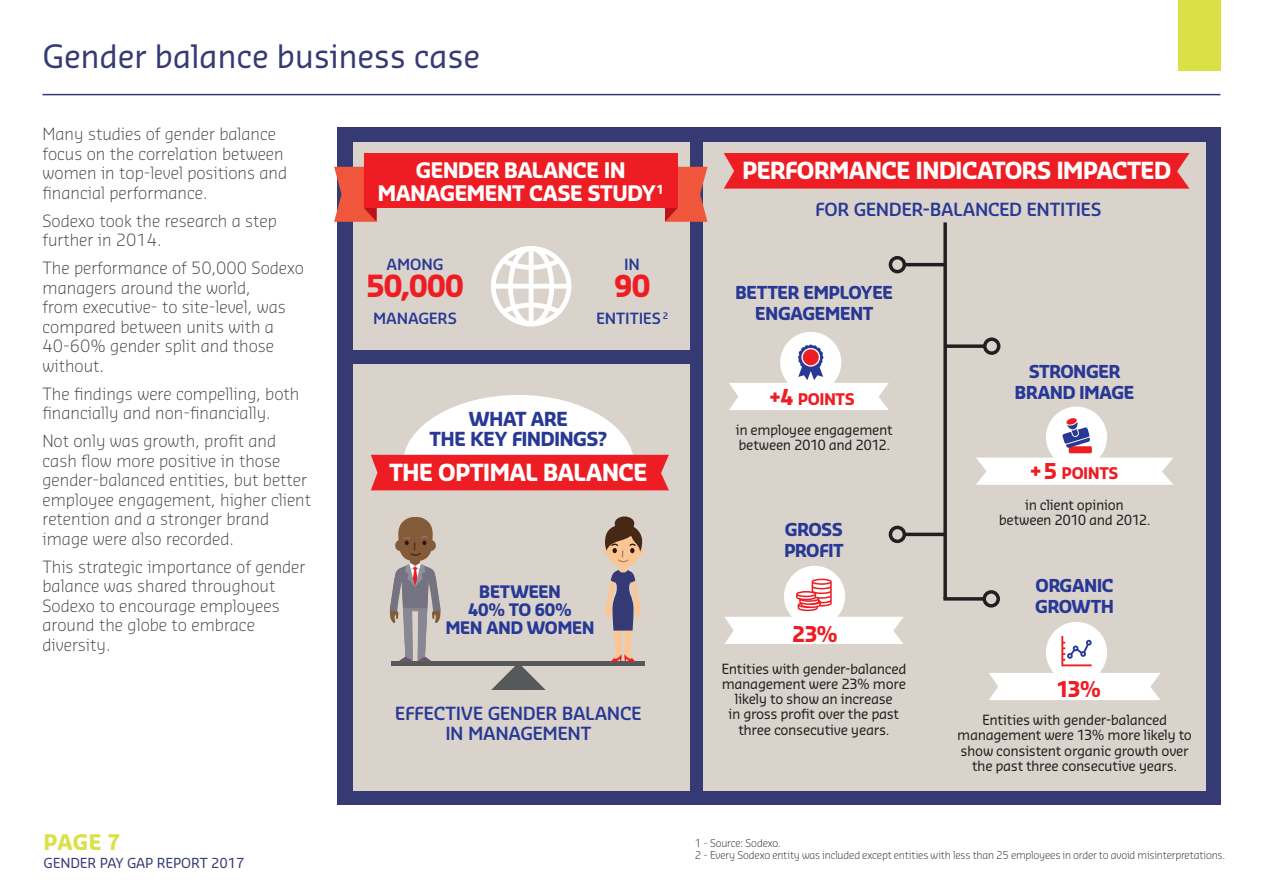
<style>
.page{position:relative;width:1263px;height:893px;background:#fff}
.page>*{position:absolute;margin:0;border:0;box-sizing:border-box;transform-origin:0 0}
.t1{font:31.5px "Sansa Pro";letter-spacing:-.01em;color:#363a74}
.t2{font:700 29.85px "Sansa Pro";letter-spacing:-.02em;color:#ee1d23}
.t3{font:700 22.95px "Sansa Pro";letter-spacing:-.04em;color:#fff}
.t4{font:700 21.3px "Sansa Pro";color:#ee1d23}
.t5{font:700 21px "Sansa Pro";color:#dae146}
.t6{font:700 20.85px/22.6px "Sansa Pro";letter-spacing:-.045em;color:#fff;text-align:center}
.t7{font:700 18.9px/20.1px "Sansa Pro";letter-spacing:-.045em;color:#273895;text-align:center}
.t8{font:600 17.7px/20.4px "Sansa Pro";letter-spacing:-.025em;color:#273895;text-align:center}
.t9{font:700 17.4px/20.9px "Sansa Pro";letter-spacing:-.04em;color:#273895;text-align:center}
.t10{font:700 16.8px/18.5px "Sansa Pro";letter-spacing:-.04em;color:#273895;text-align:center}
.t11{font:300 16.5px/19.5px "Sansa Pro";color:#3e3e3f}
.t12{font:700 15.75px "Sansa Pro";letter-spacing:-.03em;color:#ee1d23}
.t13{font:600 15.15px "Sansa Pro";letter-spacing:-.01em;color:#273895}
.t14{font:13.8px/15.3px "Sansa Pro";letter-spacing:-.025em;color:#231f20;text-align:center}
.t15{font:13.5px "Sansa Pro";letter-spacing:-.01em;color:#363a74}
.t16{font:300 10.5px/12px "Sansa Pro";letter-spacing:-.015em;color:#231f20}
.s1{font-size:21.3px}
</style>
<div class="page">
<div style="left:1178px;top:0;width:42px;height:71px;background:#dae145"></div>
<hr style="left:43px;top:94px;width:1177px;height:1px;background:#363a74">
<div style="left:337px;top:128px;width:883px;height:677px;background:#363a74"></div>
<div style="left:353px;top:142px;width:337px;height:208px;background:#d9d3cc"></div>
<div style="left:704px;top:142px;width:502px;height:649px;background:#d9d3cc"></div>
<div style="left:353px;top:364px;width:337px;height:427px;background:#d9d3cc"></div>
<svg style="left:665px;top:153px;width:42px;height:69px"></svg>
<svg style="left:334px;top:166px;width:43px;height:56px;background:#e55e4b"></svg>
<div style="left:364px;top:153px;width:314px;height:55px;background:#ee1d23"></div>
<svg style="left:371px;top:395px;width:298px;height:95px"></svg>
<svg style="left:491px;top:665px;width:55px;height:25px"></svg>
<hr style="left:391px;top:661px;width:254px;height:4px;background:#57585a">
<svg style="left:491px;top:246px;width:80px;height:80px"></svg>
<svg style="left:943px;top:222px;width:4px;height:375px"></svg>
<svg style="left:944px;top:344px;width:39px;height:4px"></svg>
<div style="left:983px;top:337px;width:17px;height:18px;border:3px solid #231f20;border-radius:50%"></div>
<svg style="left:943px;top:597px;width:39px;height:4px"></svg>
<div style="left:982px;top:590px;width:18px;height:18px;border:3px solid #231f20;border-radius:50%"></div>
<hr style="left:904px;top:533px;width:41px;height:3px;background:#231f20">
<div style="left:889px;top:526px;width:17px;height:17px;border:3px solid #231f20;border-radius:50%"></div>
<svg style="left:778px;top:330px;width:65px;height:65px"></svg>
<div style="left:776px;top:328px;width:69px;height:69px;border:4px solid #d9d3cc;border-radius:50%"></div>
<svg style="left:729px;top:344px;width:160px;height:66px"></svg>
<div style="left:1044px;top:620px;width:65px;height:65px;background:#fff;border-radius:50%"></div>
<div style="left:1042px;top:618px;width:69px;height:69px;border:4px solid #d9d3cc;border-radius:50%"></div>
<div style="left:989px;top:673px;width:171px;height:27px;background:#fff"></div>
<svg style="left:1061px;top:636px;width:31px;height:30px"></svg>
<div style="left:724px;top:153px;width:465px;height:36px;background:#ee1d23"></div>
<hr style="left:904px;top:263px;width:41px;height:3px;background:#231f20">
<div style="left:889px;top:256px;width:17px;height:17px;border:3px solid #231f20;border-radius:50%"></div>
<div style="left:1044px;top:405px;width:65px;height:65px;background:#fff;border-radius:50%"></div>
<div style="left:1042px;top:403px;width:69px;height:69px;border:4px solid #d9d3cc;border-radius:50%"></div>
<div style="left:976px;top:458px;width:197px;height:27px;background:#fff"></div>
<div style="left:1069px;top:446px;width:23px;height:7px;background:#ee1d23;border-radius:2px"></div>
<svg style="left:1062px;top:418px;width:28px;height:30px"></svg>
<div style="left:782px;top:564px;width:65px;height:65px;background:#fff;border-radius:50%"></div>
<div style="left:780px;top:562px;width:69px;height:69px;border:4px solid #d9d3cc;border-radius:50%"></div>
<div style="left:724px;top:617px;width:179px;height:27px;background:#fff"></div>
<svg style="left:796px;top:579px;width:36px;height:32px"></svg>
<svg style="left:390px;top:517px;width:51px;height:144px"></svg>
<svg style="left:604px;top:524px;width:39px;height:138px"></svg>
<div style="left:615px;top:516px;width:19px;height:14px;background:#472814;border-radius:50%"></div>
<h1 class="t1" style="left:43px;top:36px;width:439px">Gender balance business case</h1>
<p class="t11" style="left:43px;top:124px;width:246px">Many studies of gender balance focus on the correlation between women in top-level positions and financial performance.</p>
<p class="t11" style="left:43px;top:210px;width:236px">Sodexo took the research a step further in 2014.</p>
<p class="t11" style="left:43px;top:258px;width:263px">The performance of 50,000 Sodexo managers around the world,<br>from executive- to site-level, was compared between units with a<br>40-60% gender split and those without.</p>
<p class="t11" style="left:43px;top:383px;width:258px">The findings were compelling, both financially and non-financially.</p>
<p class="t11" style="left:43px;top:431px;width:270px">Not only was growth, profit and cash flow more positive in those gender-balanced entities, but better employee engagement, higher client retention and a stronger brand image were also recorded.</p>
<p class="t11" style="left:43px;top:556px;width:264px">This strategic importance of gender balance was shared throughout<br>Sodexo to encourage employees around the globe to embrace diversity.</p>
<p class="t5" style="left:44px;top:829px;width:79px">PAGE 7</p>
<p class="t15" style="left:44px;top:854px;width:202px">GENDER PAY GAP REPORT 2017</p>
<p class="t6" style="left:377px;top:158px;width:288px">GENDER BALANCE IN<br>MANAGEMENT CASE STUDY<sup>1</sup></p>
<p class="t13" style="left:387px;top:254px;width:58px">AMONG</p>
<h2 class="t2" style="left:366px;top:266px;width:99px">50,000</h2>
<p class="t13" style="left:373px;top:308px;width:85px">MANAGERS</p>
<p class="t13" style="left:624px;top:254px;width:17px">IN</p>
<h2 class="t2" style="left:614px;top:266px;width:38px">90</h2>
<p class="t13" style="left:596px;top:308px;width:74px">ENTITIES <sup>2</sup></p>
<p class="t7" style="left:430px;top:408px;width:179px">WHAT ARE<br>THE KEY FINDINGS?</p>
<h3 class="t3" style="left:389px;top:457px;width:260px">THE OPTIMAL BALANCE</h3>
<p class="t10" style="left:445px;top:581px;width:151px">BETWEEN<br>40% TO 60%<br>MEN AND WOMEN</p>
<p class="t8" style="left:395px;top:703px;width:248px">EFFECTIVE GENDER BALANCE<br>IN MANAGEMENT</p>
<h3 class="t3" style="left:742px;top:155px;width:431px">PERFORMANCE INDICATORS IMPACTED</h3>
<p class="t8" style="left:815px;top:199px;width:288px">FOR GENDER-BALANCED ENTITIES</p>
<p class="t9" style="left:735px;top:282px;width:160px">BETTER EMPLOYEE<br>ENGAGEMENT</p>
<p class="t12" style="left:768px;top:388px;width:88px"><span class="s1">+4</span> POINTS</p>
<p class="t14" style="left:736px;top:422px;width:158px;text-align:left">in employee engagement between 2010 and 2012.</p>
<p class="t9" style="left:784px;top:518px;width:61px;text-align:left">GROSS<br>PROFIT</p>
<p class="t4" style="left:792px;top:620px;width:48px">23%</p>
<p class="t14" style="left:721px;top:660px;width:187px">Entities with gender-balanced management were 23% more likely to show an increase<br>in gross profit over the past three consecutive years.</p>
<p class="t9" style="left:1014px;top:361px;width:122px">STRONGER<br>BRAND IMAGE</p>
<p class="t12" style="left:1029px;top:463px;width:91px"><span class="s1">+5</span> POINTS</p>
<p class="t14" style="left:999px;top:496px;width:153px">in client opinion between 2010 and 2012.</p>
<p class="t9" style="left:1035px;top:574px;width:80px;text-align:left">ORGANIC<br>GROWTH</p>
<p class="t4" style="left:1056px;top:675px;width:46px">13%</p>
<p class="t14" style="left:957px;top:712px;width:236px">Entities with gender-balanced management were 13% more likely to show consistent organic growth over the past three consecutive years.</p>
<p class="t16" style="left:695px;top:837px;width:532px">1 - Source: Sodexo.<br>2 - Every Sodexo entity was included except entities with less than 25 employees in order to avoid misinterpretations.</p>
</div>
